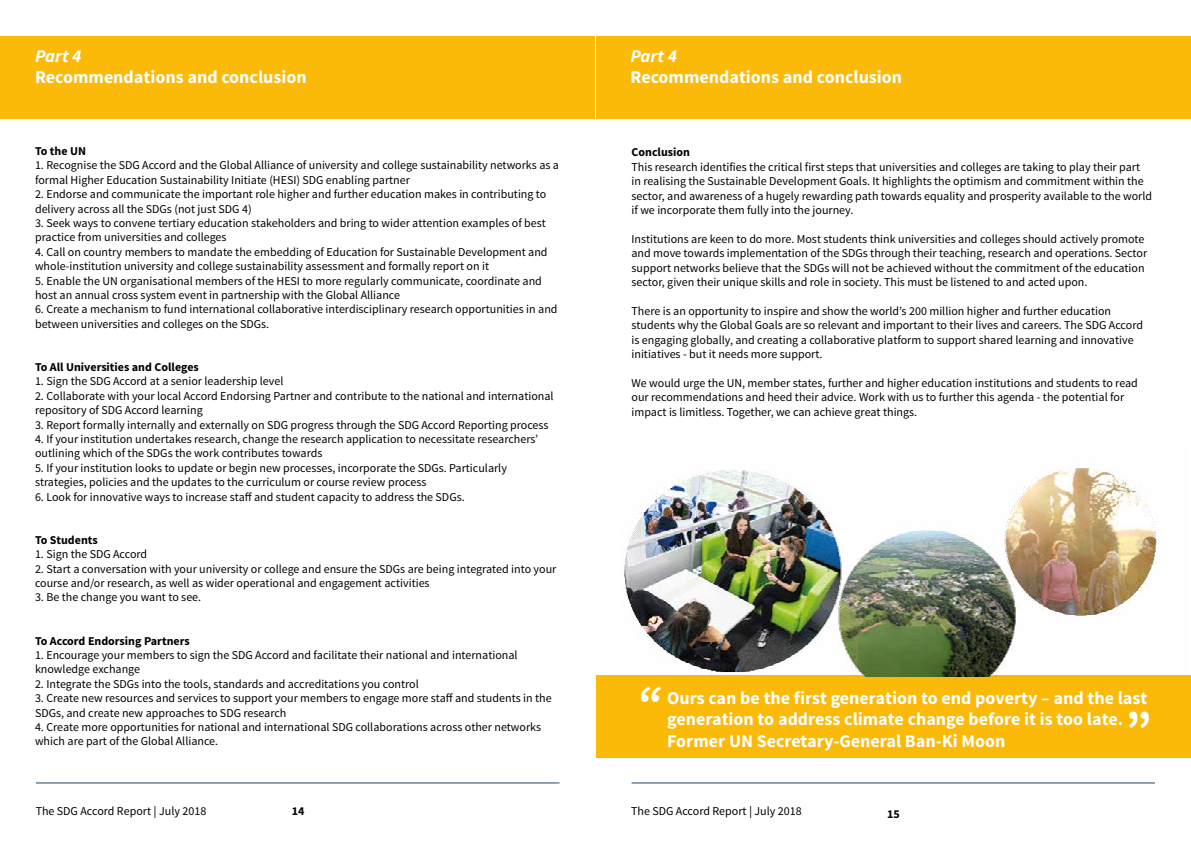
<style>
.page{position:relative;width:1191px;height:842px;background:#fff}
.page>*{position:absolute;margin:0;border:0;box-sizing:border-box;transform-origin:0 0}
.t1{font:italic 700 48px "Source Sans Pro";color:#fff}
.t2{font:700 48px "Source Sans Pro";color:#fff}
.t3{font:700 18px/21.6px "Source Sans Pro";color:#fff}
.t4{font:italic 700 18px "Source Sans Pro";color:#fff}
.t5{font:12px/14.4px "Source Sans Pro";color:#000}
.t6{font:700 12px "Source Sans Pro";color:#000}
.s1{font-family:"Minion Pro"}
</style>
<div class="page">
<div style="left:0;top:36px;width:595px;height:83px;background:#fbb908"></div>
<div style="left:596px;top:36px;width:594px;height:83px;background:#fbb908"></div>
<div style="left:596px;top:675px;width:594px;height:83px;background:#fbb908"></div>
<hr style="left:36px;top:782px;width:523px;height:1px;background:#1e4266">
<hr style="left:631px;top:782px;width:524px;height:1px;background:#1e4266">
<img style="left:623px;top:468px;width:535px;height:209px">
<h2 class="t4" style="left:35px;top:44px;width:48px">Part 4</h2>
<h2 class="t3" style="left:35px;top:67px;width:273px">Recommendations and conclusion</h2>
<p class="t6" style="left:35px;top:143px;width:52px">To the UN</p>
<p class="t5" style="left:35px;top:158px;width:525px">1. Recognise the SDG Accord and the Global Alliance of university and college sustainability networks as a formal Higher Education Sustainability Initiate (HESI) SDG enabling partner</p>
<p class="t5" style="left:35px;top:187px;width:513px">2. Endorse and communicate the important role higher and further education makes in contributing to delivery across all the SDGs (not just SDG 4)</p>
<p class="t5" style="left:35px;top:216px;width:512px">3. Seek ways to convene tertiary education stakeholders and bring to wider attention examples of best practice from universities and colleges</p>
<p class="t5" style="left:35px;top:245px;width:514px">4. Call on country members to mandate the embedding of Education for Sustainable Development and whole-institution university and college sustainability assessment and formally report on it</p>
<p class="t5" style="left:35px;top:274px;width:508px">5. Enable the UN organisational members of the HESI to more regularly communicate, coordinate and host an annual cross system event in partnership with the Global Alliance</p>
<p class="t5" style="left:35px;top:302px;width:524px">6. Create a mechanism to fund international collaborative interdisciplinary research opportunities in and between universities and colleges on the SDGs.</p>
<p class="t6" style="left:35px;top:359px;width:165px">To All Universities and Colleges</p>
<p class="t5" style="left:35px;top:374px;width:250px">1. Sign the SDG Accord at a senior leadership level</p>
<p class="t5" style="left:35px;top:389px;width:520px">2. Collaborate with your local Accord Endorsing Partner and contribute to the national and international repository of SDG Accord learning</p>
<p class="t5" style="left:35px;top:418px;width:515px">3. Report formally internally and externally on SDG progress through the SDG Accord Reporting process</p>
<p class="t5" style="left:35px;top:432px;width:505px">4. If your institution undertakes research, change the research application to necessitate researchers’ outlining which of the SDGs the work contributes towards</p>
<p class="t5" style="left:35px;top:461px;width:473px">5. If your institution looks to update or begin new processes, incorporate the SDGs. Particularly strategies, policies and the updates to the curriculum or course review process</p>
<p class="t5" style="left:35px;top:490px;width:431px">6. Look for innovative ways to increase staff and student capacity to address the SDGs.</p>
<p class="t6" style="left:35px;top:532px;width:64px">To Students</p>
<p class="t5" style="left:35px;top:547px;width:114px">1. Sign the SDG Accord</p>
<p class="t5" style="left:35px;top:562px;width:523px">2. Start a conversation with your university or college and ensure the SDGs are being integrated into your course and/or research, as well as wider operational and engagement activities</p>
<p class="t5" style="left:35px;top:590px;width:168px">3. Be the change you want to see.</p>
<p class="t6" style="left:35px;top:633px;width:156px">To Accord Endorsing Partners</p>
<p class="t5" style="left:35px;top:648px;width:484px">1. Encourage your members to sign the SDG Accord and facilitate their national and international knowledge exchange</p>
<p class="t5" style="left:35px;top:677px;width:385px">2. Integrate the SDGs into the tools, standards and accreditations you control</p>
<p class="t5" style="left:35px;top:691px;width:518px">3. Create new resources and services to support your members to engage more staff and students in the<br>SDGs, and create new approaches to SDG research</p>
<p class="t5" style="left:35px;top:720px;width:507px">4. Create more opportunities for national and international SDG collaborations across other networks which are part of the Global Alliance.</p>
<h2 class="t4" style="left:630px;top:44px;width:48px">Part 4</h2>
<h2 class="t3" style="left:630px;top:67px;width:273px">Recommendations and conclusion</h2>
<p class="t6" style="left:631px;top:145px;width:60px">Conclusion</p>
<p class="t5" style="left:631px;top:160px;width:522px">This research identifies the critical first steps that universities and colleges are taking to play their part in realising the Sustainable Development Goals. It highlights the optimism and commitment within the sector, and awareness of a hugely rewarding path towards equality and prosperity available to the world if we incorporate them fully into the journey.</p>
<p class="t5" style="left:631px;top:232px;width:517px">Institutions are keen to do more. Most students think universities and colleges should actively promote and move towards implementation of the SDGs through their teaching, research and operations. Sector support networks believe that the SDGs will not be achieved without the commitment of the education sector, given their unique skills and role in society. This must be listened to and acted upon.</p>
<p class="t5" style="left:631px;top:304px;width:513px">There is an opportunity to inspire and show the world’s 200 million higher and further education students why the Global Goals are so relevant and important to their lives and careers. The SDG Accord is engaging globally, and creating a collaborative platform to support shared learning and innovative initiatives - but it needs more support.</p>
<p class="t5" style="left:631px;top:376px;width:508px">We would urge the UN, member states, further and higher education institutions and students to read our recommendations and heed their advice. Work with us to further this agenda - the potential for impact is limitless. Together, we can achieve great things.</p>
<h1 class="t1" style="left:636px;top:673px;width:26px">“</h1>
<h2 class="t3" style="left:667px;top:687px;width:482px">Ours can be the first generation to end poverty – and the last generation to address climate change before it is too late.<br>Former UN Secretary-General Ban-Ki Moon</h2>
<h1 class="t2" style="left:1125px;top:698px;width:27px">”</h1>
<p class="t5" style="left:36px;top:804px;width:172px">The SDG Accord Report <span class="s1">|</span> July 2018</p>
<p class="t6" style="left:292px;top:803px;width:14px">14</p>
<p class="t5" style="left:631px;top:804px;width:172px">The SDG Accord Report <span class="s1">|</span> July 2018</p>
<p class="t6" style="left:887px;top:806px;width:14px">15</p>
</div>
